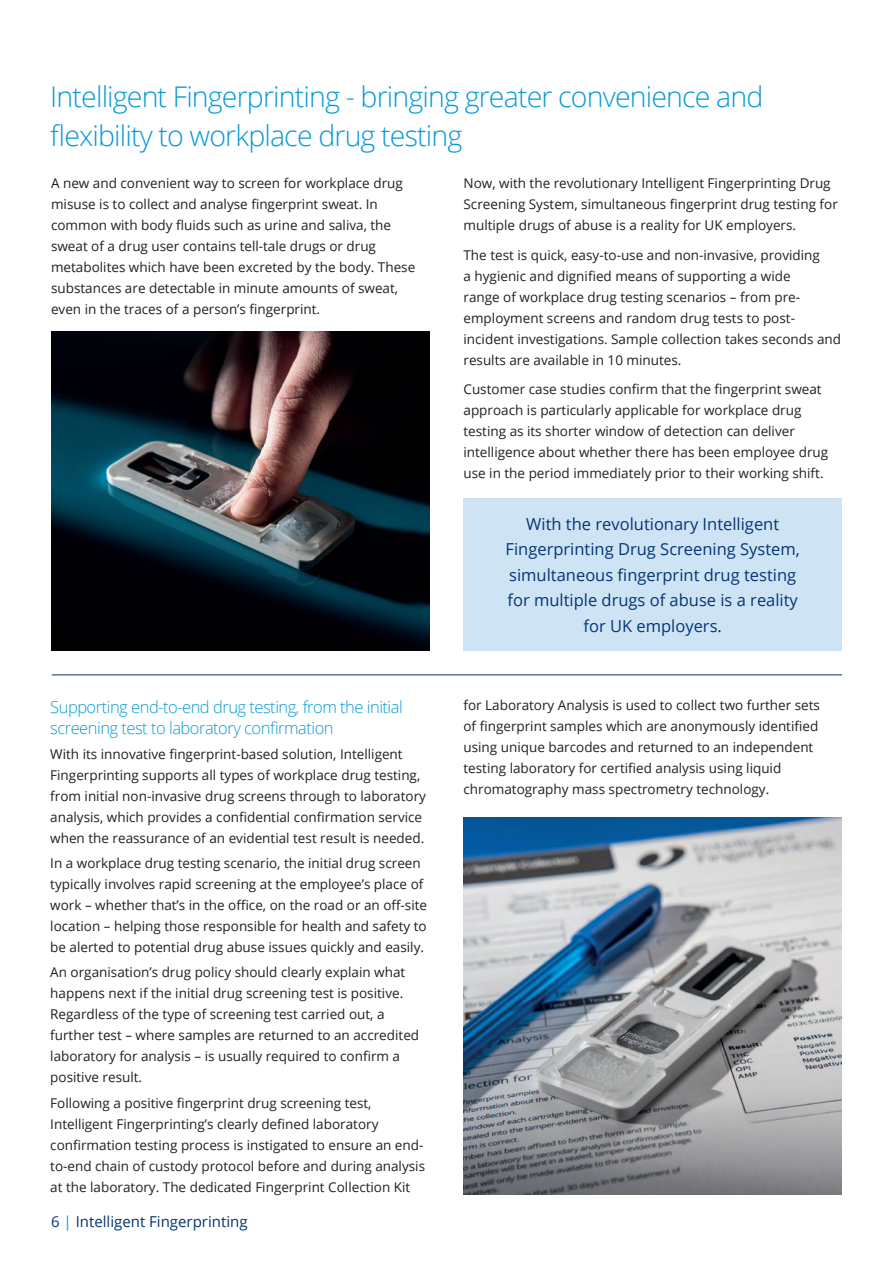
<style>
.page{position:relative;width:893px;height:1263px;background:#fff}
.page>*{position:absolute;margin:0;border:0;box-sizing:border-box;transform-origin:0 0}
.t1{font:300 28.5px/39px "Open Sans";letter-spacing:-.03em;color:#069ad9}
.t2{font:16.5px/25.5px "Open Sans";color:#053474;text-align:center}
.t3{font:300 16.5px/21px "Open Sans";letter-spacing:-.03em;color:#069ad9}
.t4{font:15px "Open Sans";color:#053474}
.t5{font:13.5px/21px "Open Sans";color:#231f20}
.s1{color:#069ad9}
</style>
<div class="page">
<img style="left:463px;top:818px;width:379px;height:377px">
<img style="left:51px;top:331px;width:378px;height:320px">
<div style="left:463px;top:498px;width:379px;height:153px;background:#cee4f5"></div>
<hr style="left:52px;top:674px;width:790px;height:1px;background:#053474">
<h1 class="t1" style="left:50px;top:76px;width:714px">Intelligent Fingerprinting - bringing greater convenience and flexibility to workplace drug testing</h1>
<p class="t5" style="left:51px;top:172px;width:366px">A new and convenient way to screen for workplace drug misuse is to collect and analyse fingerprint sweat. In common with body fluids such as urine and saliva, the sweat of a drug user contains tell-tale drugs or drug metabolites which have been excreted by the body. These substances are detectable in minute amounts of sweat, even in the traces of a person’s fingerprint.</p>
<p class="t5" style="left:463px;top:172px;width:376px">Now, with the revolutionary Intelligent Fingerprinting Drug<br>Screening System, simultaneous fingerprint drug testing for multiple drugs of abuse is a reality for UK employers.</p>
<p class="t5" style="left:463px;top:244px;width:379px">The test is quick, easy-to-use and non-invasive, providing<br>a hygienic and dignified means of supporting a wide<br>range of workplace drug testing scenarios – from pre&shy;employment screens and random drug tests to post&shy;incident investigations. Sample collection takes seconds and results are available in 10 minutes.</p>
<p class="t5" style="left:463px;top:378px;width:366px">Customer case studies confirm that the fingerprint sweat approach is particularly applicable for workplace drug testing as its shorter window of detection can deliver intelligence about whether there has been employee drug use in the period immediately prior to their working shift.</p>
<p class="t3" style="left:50px;top:696px;width:354px">Supporting end-to-end drug testing, from the initial screening test to laboratory confirmation</p>
<p class="t5" style="left:50px;top:743px;width:377px">With its innovative fingerprint-based solution, Intelligent Fingerprinting supports all types of workplace drug testing, from initial non-invasive drug screens through to laboratory analysis, which provides a confidential confirmation service when the reassurance of an evidential test result is needed.</p>
<p class="t5" style="left:50px;top:852px;width:378px">In a workplace drug testing scenario, the initial drug screen typically involves rapid screening at the employee’s place of work – whether that’s in the office, on the road or an off-site location – helping those responsible for health and safety to be alerted to potential drug abuse issues quickly and easily.</p>
<p class="t5" style="left:50px;top:962px;width:370px">An organisation’s drug policy should clearly explain what happens next if the initial drug screening test is positive.<br>Regardless of the type of screening test carried out, a further test – where samples are returned to an accredited laboratory for analysis – is usually required to confirm a positive result.</p>
<p class="t5" style="left:50px;top:1092px;width:376px">Following a positive fingerprint drug screening test, Intelligent Fingerprinting’s clearly defined laboratory confirmation testing process is instigated to ensure an end&shy;to-end chain of custody protocol before and during analysis at the laboratory. The dedicated Fingerprint Collection Kit</p>
<p class="t4" style="left:51px;top:1211px;width:198px">6 <span class="s1">|</span> Intelligent Fingerprinting</p>
<p class="t2" style="left:506px;top:510px;width:296px">With the revolutionary Intelligent Fingerprinting Drug Screening System, simultaneous fingerprint drug testing for multiple drugs of abuse is a reality for UK employers.</p>
<p class="t5" style="left:463px;top:694px;width:358px">for Laboratory Analysis is used to collect two further sets of fingerprint samples which are anonymously identified using unique barcodes and returned to an independent testing laboratory for certified analysis using liquid chromatography mass spectrometry technology.</p>
</div>
